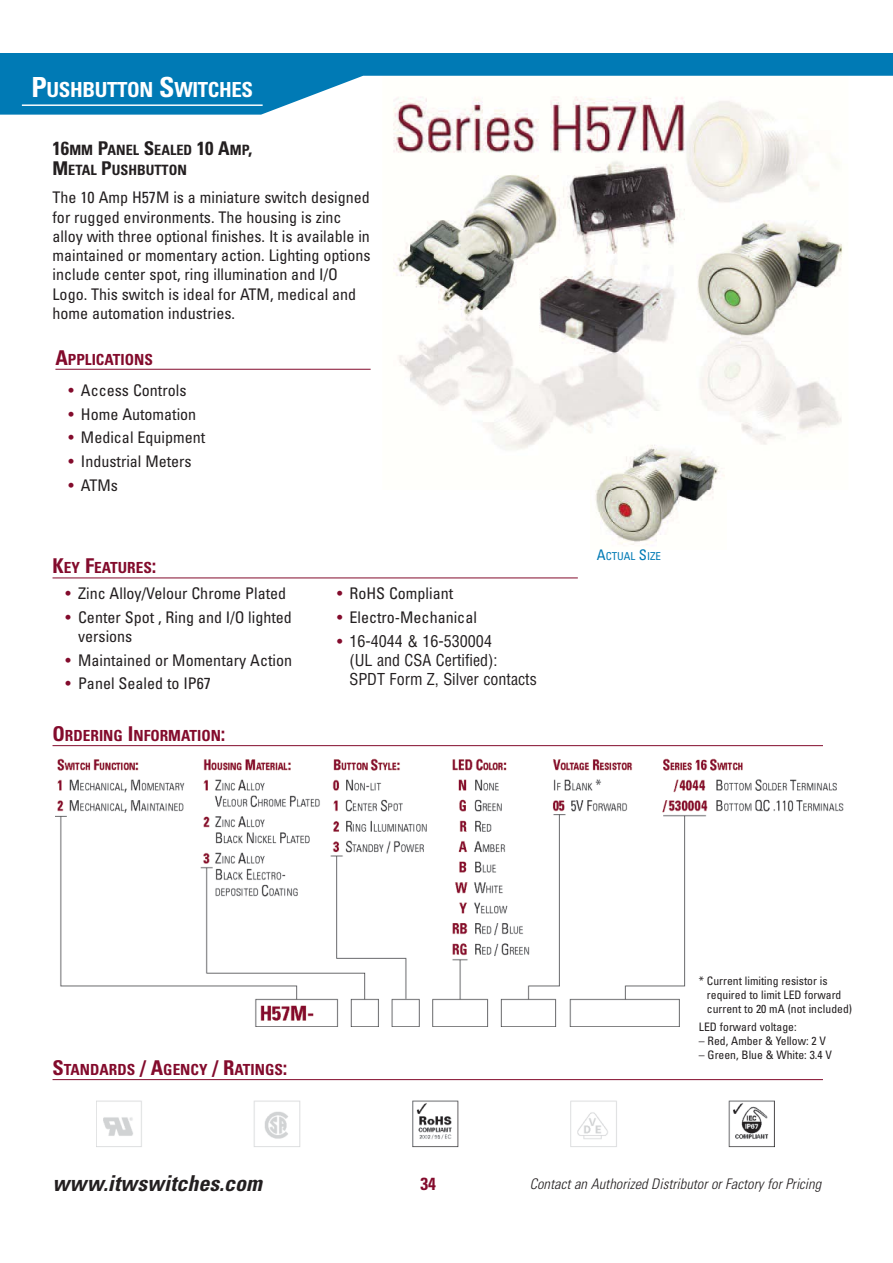
<style>
.page{position:relative;width:893px;height:1263px;background:#fff}
.page>*{position:absolute;margin:0;border:0;box-sizing:border-box;transform-origin:0 0}
.t1{font:italic 700 condensed 21.9px "Univers";letter-spacing:.005em;color:#231f20}
.t2{font:700 condensed 20.85px "Univers";letter-spacing:-.02em;color:#fff}
.t3{font:700 condensed 17.55px "Univers";color:#830b2c}
.t4{font:condensed 16.05px/19.2px "Univers";color:#231f20}
.t5{font:condensed 16.05px/19.2px "Helvetica";color:#231f20}
.t6{font:700 condensed 15.3px "Univers";color:#830b2c}
.t7{font:italic 300 condensed 14.55px "Univers";color:#231f20}
.t8{font:700 condensed 14.25px/20.4px "Univers";color:#231f20}
.t9{font:condensed 11.7px/14px "Univers";color:#231f20}
.t10{font:condensed 10.95px "Univers";color:#007ab5}
.s1{font-size:27.75px}
.s2{font-size:18.9px}
.s3{font-size:20.4px}
.s4{color:#830b2c}
.s5{font-family:"Univers";color:#830b2c}
.s6{font-size:14.55px}
</style>
<div class="page">
<img style="left:393px;top:115px;width:450px;height:335px">
<img style="left:590px;top:434px;width:136px;height:111px">
<hr style="left:55px;top:369px;width:315px;height:1px;background:#830b2c">
<hr style="left:53px;top:578px;width:525px;height:1px;background:#830b2c">
<hr style="left:53px;top:1079px;width:770px;height:1px;background:#830b2c">
<img style="left:96px;top:1100px;width:678px;height:48px">
<svg style="left:0;top:54px;width:892px;height:61px;fill:#007ab5"></svg>
<hr style="left:22px;top:104px;width:241px;height:2px;background:#fff">
<hr style="left:53px;top:745px;width:770px;height:1px;background:#830b2c">
<img style="left:55px;top:758px;width:788px;height:269px">
<p class="t2" style="left:32px;top:82px;width:223px"><span class="s1">P</span>USHBUTTON <span class="s1">S</span>WITCHES</p>
<p class="t8" style="left:53px;top:141px;width:201px"><span class="s2">16</span>MM <span class="s2">P</span>ANEL <span class="s2">S</span>EALED <span class="s2">10 A</span>MP<span class="s2">,<br>M</span>ETAL <span class="s2">P</span>USHBUTTON</p>
<p class="t4" style="left:53px;top:190px;width:320px">The 10 Amp H57M is a miniature switch designed for rugged environments. The housing is zinc alloy with three optional finishes. It is available in maintained or momentary action. Lighting options include center spot, ring illumination and I/O Logo. This switch is ideal for ATM, medical and home automation industries.</p>
<p class="t6" style="left:55px;top:353px;width:99px"><span class="s3">A</span>PPLICATIONS</p>
<p class="t4" style="left:69px;top:382px;width:119px"><span class="s4">•</span> Access Controls</p>
<p class="t4" style="left:69px;top:406px;width:129px"><span class="s4">•</span> Home Automation</p>
<p class="t4" style="left:69px;top:429px;width:138px"><span class="s4">•</span> Medical Equipment</p>
<p class="t4" style="left:69px;top:453px;width:125px"><span class="s4">•</span> Industrial Meters</p>
<p class="t4" style="left:69px;top:477px;width:51px"><span class="s4">•</span> ATMs</p>
<p class="t6" style="left:53px;top:562px;width:105px"><span class="s3">K</span>EY <span class="s3">F</span>EATURES<span class="s3">:</span></p>
<p class="t4" style="left:66px;top:585px;width:222px"><span class="s4">•</span> Zinc Alloy/Velour Chrome Plated</p>
<p class="t4" style="left:78px;top:609px;width:215px;text-indent:-12px"><span class="s4">•</span> Center Spot , Ring and I/O lighted versions</p>
<p class="t4" style="left:66px;top:652px;width:228px"><span class="s4">•</span> Maintained or Momentary Action</p>
<p class="t4" style="left:66px;top:675px;width:147px"><span class="s4">•</span> Panel Sealed to IP67</p>
<p class="t6" style="left:53px;top:730px;width:174px"><span class="s3">O</span>RDERING <span class="s3">I</span>NFORMATION<span class="s3">:</span></p>
<p class="t4" style="left:337px;top:585px;width:118px"><span class="s4">•</span> RoHS Compliant</p>
<p class="t4" style="left:337px;top:609px;width:141px"><span class="s4">•</span> Electro-Mechanical</p>
<p class="t5" style="left:349px;top:633px;width:189px;text-indent:-12px"><span class="s5">•</span> 16-4044 &amp; 16-530004<br>(UL and CSA Certified):<br>SPDT Form Z, Silver contacts</p>
<p class="t10" style="left:596px;top:552px;width:66px"><span class="s6">A</span>CTUAL <span class="s6">S</span>IZE</p>
<p class="t6" style="left:53px;top:1064px;width:236px"><span class="s3">S</span>TANDARDS <span class="s3">/ A</span>GENCY <span class="s3">/ R</span>ATINGS<span class="s3">:</span></p>
<p class="t9" style="left:707px;top:975px;width:147px;text-indent:-8px">* Current limiting resistor is required to limit LED forward current to 20 mA (not included)</p>
<p class="t9" style="left:699px;top:1021px;width:99px">LED forward voltage:</p>
<p class="t9" style="left:699px;top:1035px;width:129px">– Red, Amber &amp; Yellow: 2 V</p>
<p class="t9" style="left:699px;top:1049px;width:135px">– Green, Blue &amp; White: 3.4 V</p>
<h1 class="t1" style="left:53px;top:1175px;width:211px">www.itwswitches.com</h1>
<p class="t3" style="left:420px;top:1177px;width:17px">34</p>
<p class="t7" style="left:529px;top:1179px;width:293px">Contact an Authorized Distributor or Factory for Pricing</p>
</div>
